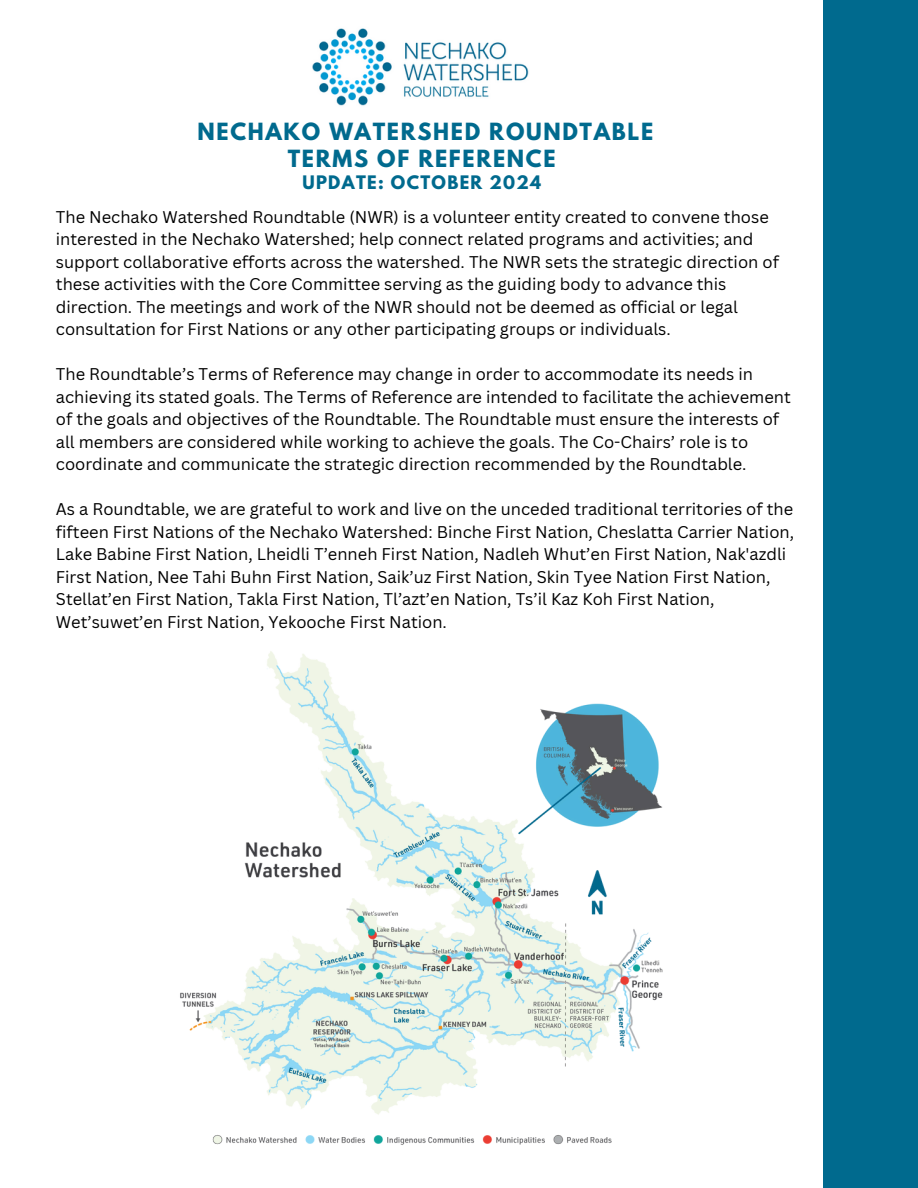
<style>
.page{position:relative;width:918px;height:1188px;background:#006a8e}
.page>*{position:absolute;margin:0;border:0;box-sizing:border-box;transform-origin:0 0}
.t1{font:700 21px/27px "League Spartan";letter-spacing:.08em;color:#006a8e;text-align:center}
.t2{font:16.5px/22.5px "Canva Sans";color:#000}
.t3{font:700 16.5px "League Spartan";letter-spacing:.08em;color:#006a8e}
</style>
<div class="page">
<div style="left:0;top:0;width:823px;height:1188px;background:#fff"></div>
<img style="left:312px;top:28px;width:217px;height:78px">
<img style="left:180px;top:651px;width:483px;height:494px">
<p class="t1" style="left:197px;top:121px;width:457px">NECHAKO WATERSHED ROUNDTABLE<br>TERMS OF REFERENCE</p>
<p class="t3" style="left:302px;top:174px;width:240px">UPDATE: OCTOBER 2024</p>
<p class="t2" style="left:56px;top:205px;width:725px">The Nechako Watershed Roundtable (NWR) is a volunteer entity created to convene those interested in the Nechako Watershed; help connect related programs and activities; and support collaborative efforts across the watershed. The NWR sets the strategic direction of these activities with the Core Committee serving as the guiding body to advance this direction. The meetings and work of the NWR should not be deemed as official or legal consultation for First Nations or any other participating groups or individuals.</p>
<h1 class="t2" style="left:56px;top:363px;width:736px">The Roundtable’s Terms of Reference may change in order to accommodate its needs in achieving its stated goals. The Terms of Reference are intended to facilitate the achievement of the goals and objectives of the Roundtable. The Roundtable must ensure the interests of all members are considered while working to achieve the goals. The Co-Chairs’ role is to coordinate and communicate the strategic direction recommended by the Roundtable.</h1>
<p class="t2" style="left:56px;top:498px;width:740px">As a Roundtable, we are grateful to work and live on the unceded traditional territories of the fifteen First Nations of the Nechako Watershed: Binche First Nation, Cheslatta Carrier Nation, Lake Babine First Nation, Lheidli T’enneh First Nation, Nadleh Whut’en First Nation, Nak'azdli First Nation, Nee Tahi Buhn First Nation, Saik’uz First Nation, Skin Tyee Nation First Nation, Stellat’en First Nation, Takla First Nation, Tl’azt’en Nation, Ts’il Kaz Koh First Nation, Wet’suwet’en First Nation, Yekooche First Nation.</p>
</div>
